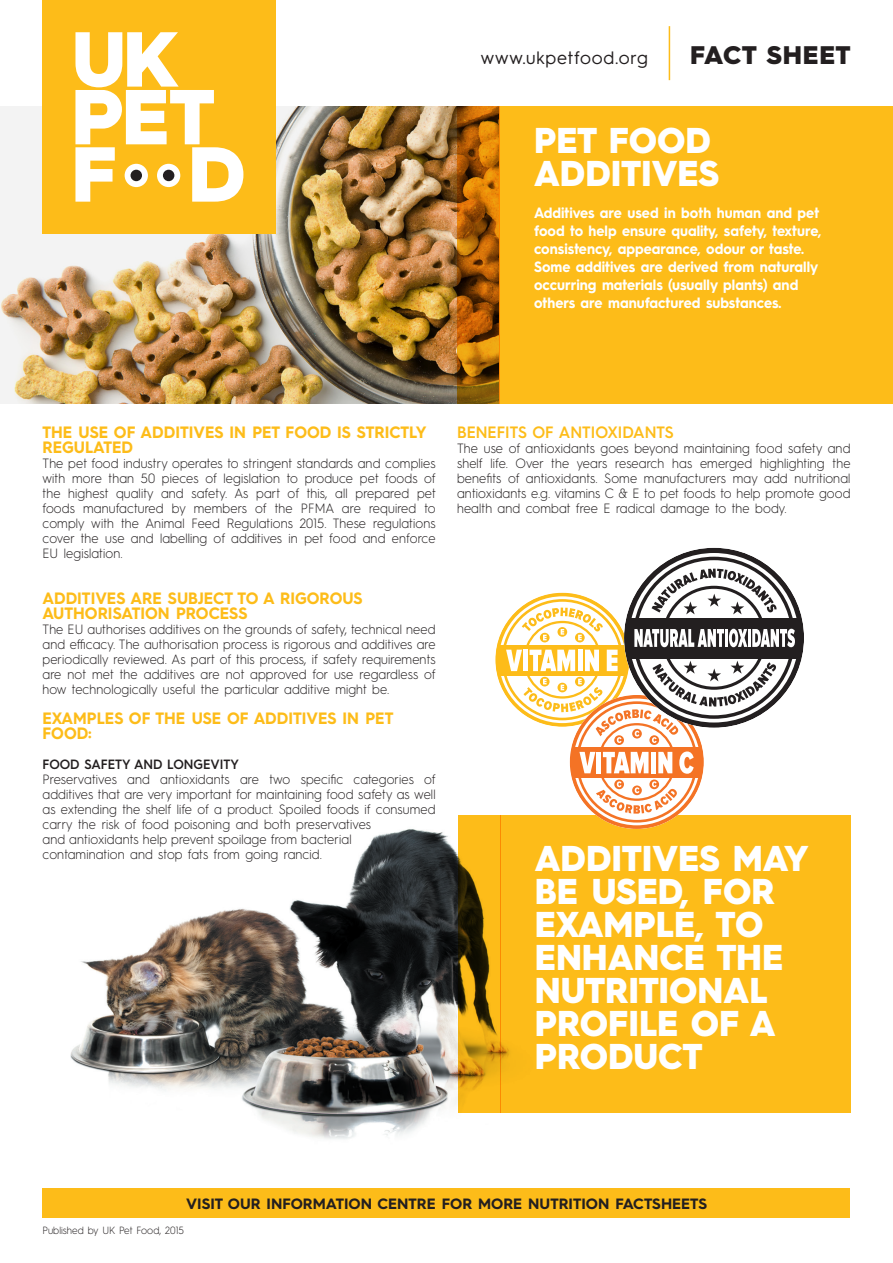
<style>
.page{position:relative;width:893px;height:1263px;background:#fff}
.page>*{position:absolute;margin:0;border:0;box-sizing:border-box;transform-origin:0 0}
.t1{font:900 36px/33px "Hurme Geometric Sans 3";color:#fff;scale:.95 1}
.t2{font:900 25.5px "Hurme Geometric Sans 3";letter-spacing:.03em;color:#231f20}
.t3{font:18px "Hurme Geometric Sans 3";letter-spacing:.045em;color:#231f20}
.t4{font:700 16.5px/15px "Hurme Geometric Sans 3";color:#fdbc19;scale:.95 1}
.t5{font:600 16.5px "Hurme Geometric Sans 3";color:#fdbc19;scale:.95 1}
.t6{font:700 15px/18px "Hurme Geometric Sans 3";color:#fff;scale:.92 1}
.t7{font:700 15px "Hurme Geometric Sans 3";color:#231f20}
.t8{font:300 13.5px/15px "Hurme Geometric Sans 3";letter-spacing:.01em;color:#231f20;text-align:justify;scale:.95 1}
.t9{font:600 13.5px "Hurme Geometric Sans 3";color:#231f20;scale:.95 1}
.t10{font:300 10.5px "Hurme Geometric Sans 3";color:#231f20;scale:.95 1}
</style>
<div class="page">
<img style="left:70px;top:829px;width:388px;height:310px">
<div style="left:500px;top:815px;width:351px;height:298px;background:#fdbc19"></div>
<hr style="left:669px;top:26px;width:1px;height:54px;background:#fdbc19">
<img style="left:0;top:106px;width:457px;height:298px">
<div style="left:500px;top:106px;width:393px;height:298px;background:#fdbc19"></div>
<svg style="left:457px;top:106px;width:43px;height:298px;background:#a45c06"></svg>
<svg style="left:458px;top:815px;width:42px;height:298px;background:#bd8c12"></svg>
<svg style="left:495px;top:548px;width:309px;height:281px"></svg>
<div style="left:43px;top:1188px;width:807px;height:30px;background:#fdbc19"></div>
<div style="left:43px;top:0;width:233px;height:234px;background:#fdbc19"></div>
<svg style="left:75px;top:32px;width:168px;height:170px"></svg>
<div style="left:125px;top:164px;width:23px;height:23px;background:#fff;border-radius:50%"></div>
<div style="left:131px;top:170px;width:11px;height:11px;background:#231f20;border-radius:50%"></div>
<div style="left:157px;top:164px;width:23px;height:23px;background:#fff;border-radius:50%"></div>
<div style="left:163px;top:170px;width:11px;height:11px;background:#231f20;border-radius:50%"></div>
<p class="t3" style="left:481px;top:45px;width:168px">www.ukpetfood.org</p>
<p class="t2" style="left:690px;top:37px;width:162px">FACT SHEET</p>
<p class="t1" style="left:534px;top:122px;width:196px">PET FOOD<br>ADDITIVES</p>
<p class="t6" style="left:534px;top:203px;width:314px">Additives are used in both human and pet food to help ensure quality, safety, texture, consistency, appearance, odour or taste.<br>Some additives are derived from naturally occurring materials (usually plants) and others are manufactured substances.</p>
<p class="t4" style="left:43px;top:424px;width:406px">THE USE OF ADDITIVES IN PET FOOD IS STRICTLY<br>REGULATED</p>
<p class="t8" style="left:43px;top:455px;width:416px">The pet food industry operates to stringent standards and complies with more than 50 pieces of legislation to produce pet foods of the highest quality and safety. As part of this, all prepared pet foods manufactured by members of the PFMA are required to comply with the Animal Feed Regulations 2015. These regulations cover the use and labelling of additives in pet food and enforce EU legislation.</p>
<p class="t4" style="left:43px;top:589px;width:338px">ADDITIVES ARE SUBJECT TO A RIGOROUS<br>AUTHORISATION PROCESS</p>
<p class="t8" style="left:43px;top:620px;width:415px">The EU authorises additives on the grounds of safety, technical need and efficacy. The authorisation process is rigorous and additives are periodically reviewed. As part of this process, if safety requirements are not met the additives are not approved for use regardless of how technologically useful the particular additive might be.</p>
<p class="t4" style="left:43px;top:709px;width:371px">EXAMPLES OF THE USE OF ADDITIVES IN PET<br>FOOD:</p>
<p class="t9" style="left:43px;top:754px;width:208px">FOOD SAFETY AND LONGEVITY</p>
<p class="t8" style="left:43px;top:770px;width:416px;text-align:left">Preservatives and antioxidants are two specific categories of additives that are very important for maintaining food safety as well as extending the shelf life of a product. Spoiled foods if consumed carry the risk of food poisoning and both preservatives<br>and antioxidants help prevent spoilage from bacterial contamination and stop fats from going rancid.</p>
<p class="t5" style="left:457px;top:421px;width:230px">BENEFITS OF ANTIOXIDANTS</p>
<p class="t8" style="left:457px;top:440px;width:416px">The use of antioxidants goes beyond maintaining food safety and shelf life. Over the years research has emerged highlighting the benefits of antioxidants. Some manufacturers may add nutritional antioxidants e.g. vitamins C &amp; E to pet foods to help promote good health and combat free E radical damage to the body.</p>
<p class="t1" style="left:535px;top:840px;width:290px">ADDITIVES MAY</p>
<p class="t1" style="left:535px;top:873px;width:263px">BE USED, FOR<br>EXAMPLE, TO<br>ENHANCE THE<br>NUTRITIONAL<br>PROFILE OF A<br>PRODUCT</p>
<p class="t7" style="left:186px;top:1193px;width:522px">VISIT OUR INFORMATION CENTRE FOR MORE NUTRITION FACTSHEETS</p>
<p class="t10" style="left:43px;top:1223px;width:150px">Published by UK Pet Food, 2015</p>
</div>
